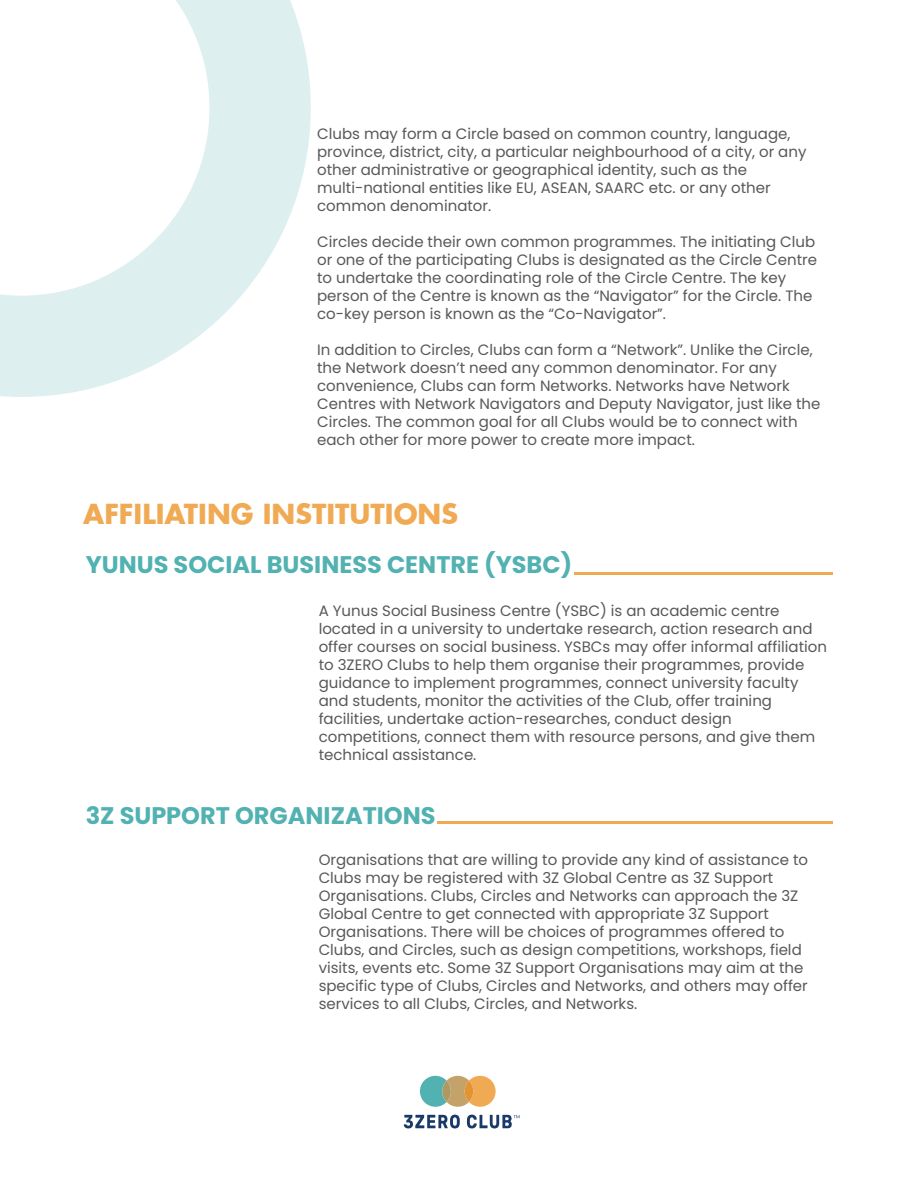
<style>
.page{position:relative;width:918px;height:1188px;background:#fff}
.page>*{position:absolute;margin:0;border:0;box-sizing:border-box;transform-origin:0 0}
.t1{font:700 27px "Futura";color:#f1aa54}
.t2{font:700 24px "Poppins";color:#52b1b1}
.t3{font:15px/18px "Poppins";color:#57585a}
</style>
<div class="page">
<svg style="left:0;top:0;width:311px;height:397px"></svg>
<hr style="left:575px;top:573px;width:258px;height:2px;background:#f1aa54">
<svg style="left:420px;top:1076px;width:76px;height:31px"></svg>
<div style="left:465px;top:1081px;width:8px;height:21px;background:#e29433;border-radius:50%"></div>
<svg style="left:404px;top:1115px;width:56px;height:13px"></svg>
<svg style="left:467px;top:1115px;width:52px;height:13px"></svg>
<hr style="left:438px;top:822px;width:395px;height:2px;background:#f1aa54">
<p class="t3" style="left:317px;top:125px;width:491px">Clubs may form a Circle based on common country, language, province, district, city, a particular neighbourhood of a city, or any other administrative or geographical identity, such as the multi-national entities like EU, ASEAN, SAARC etc. or any other common denominator.</p>
<p class="t3" style="left:317px;top:233px;width:501px">Circles decide their own common programmes. The initiating Club or one of the participating Clubs is designated as the Circle Centre to undertake the coordinating role of the Circle Centre. The key person of the Centre is known as the “Navigator” for the Circle. The co-key person is known as the “Co-Navigator”.</p>
<p class="t3" style="left:317px;top:341px;width:505px">In addition to Circles, Clubs can form a “Network”. Unlike the Circle, the Network doesn’t need any common denominator. For any convenience, Clubs can form Networks. Networks have Network Centres with Network Navigators and Deputy Navigator, just like the Circles. The common goal for all Clubs would be to connect with each other for more power to create more impact.</p>
<h1 class="t1" style="left:83px;top:495px;width:376px">AFFILIATING INSTITUTIONS</h1>
<h2 class="t2" style="left:86px;top:551px;width:488px">YUNUS SOCIAL BUSINESS CENTRE (YSBC)</h2>
<p class="t3" style="left:319px;top:602px;width:510px">A Yunus Social Business Centre (YSBC) is an academic centre located in a university to undertake research, action research and offer courses on social business. YSBCs may offer informal affiliation to 3ZERO Clubs to help them organise their programmes, provide guidance to implement programmes, connect university faculty and students, monitor the activities of the Club, offer training facilities, undertake action-researches, conduct design competitions, connect them with resource persons, and give them technical assistance.</p>
<h2 class="t2" style="left:86px;top:801px;width:351px">3Z SUPPORT ORGANIZATIONS</h2>
<p class="t3" style="left:319px;top:851px;width:491px">Organisations that are willing to provide any kind of assistance to Clubs may be registered with 3Z Global Centre as 3Z Support Organisations. Clubs, Circles and Networks can approach the 3Z Global Centre to get connected with appropriate 3Z Support Organisations. There will be choices of programmes offered to Clubs, and Circles, such as design competitions, workshops, field visits, events etc. Some 3Z Support Organisations may aim at the specific type of Clubs, Circles and Networks, and others may offer services to all Clubs, Circles, and Networks.</p>
</div>
